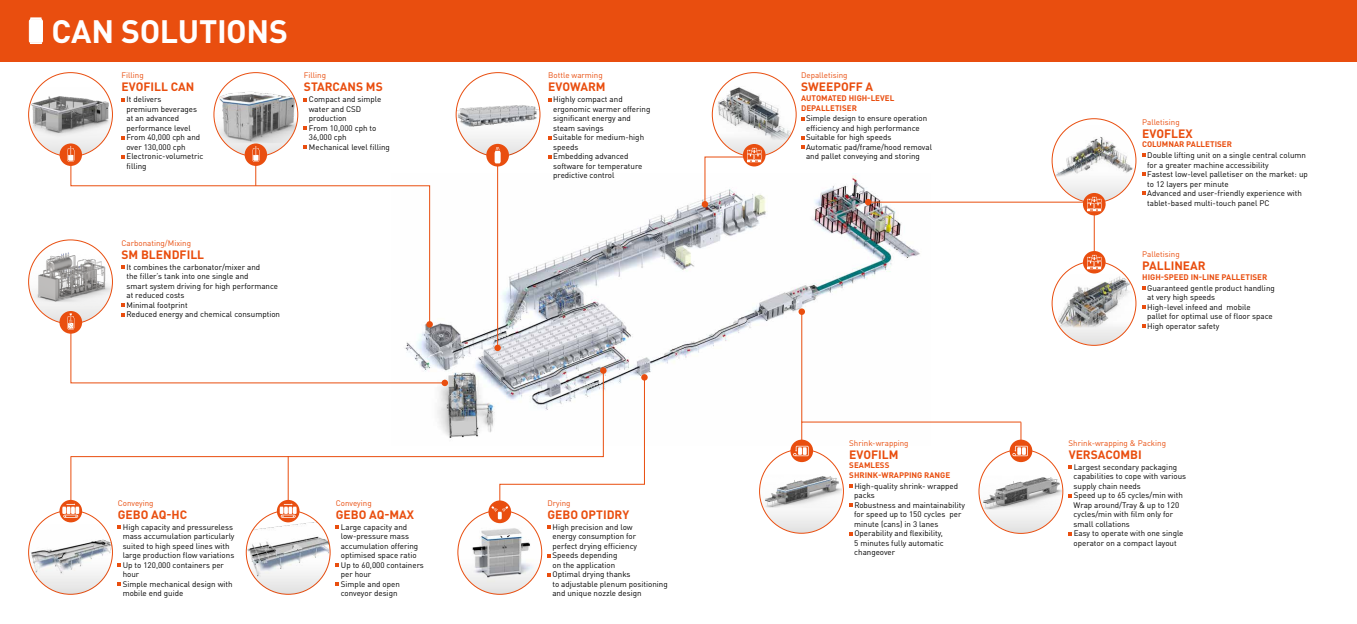
<style>
.page{position:relative;width:1357px;height:624px;background:#fff}
.page>*{position:absolute;margin:0;border:0;box-sizing:border-box;transform-origin:0 0}
.t1{font:700 32px "DINOT";letter-spacing:-.01em;color:#fff}
.t2{font:700 12px "DINOT";color:#e94e0f}
.t3{font:8px/9.5px "DINOT";color:#000}
.t4{font:8px "DINOT";color:#e94e0f}
.t5{font:700 8px/9.5px "DINOT";color:#e94e0f}
</style>
<div class="page">
<div style="left:0;top:0;width:1356px;height:62px;background:#e94e0f"></div>
<img style="left:430px;top:173px;width:500px;height:248px">
<svg style="left:979px;top:449px;width:84px;height:84px"></svg>
<svg style="left:759px;top:449px;width:84px;height:84px"></svg>
<img style="left:761px;top:474px;width:81px;height:34px">
<img style="left:29px;top:247px;width:41px;height:76px">
<hr style="left:868px;top:202px;width:219px;height:1px;background:#e94e0f">
<svg style="left:865px;top:199px;width:6px;height:6px"></svg>
<svg style="left:70px;top:160px;width:360px;height:153px"></svg>
<svg style="left:29px;top:72px;width:84px;height:84px"></svg>
<img style="left:29px;top:88px;width:83px;height:62px">
<div style="left:60px;top:143px;width:22px;height:23px;background:#e94e0f;border-radius:50%"></div>
<svg style="left:67px;top:146px;width:7px;height:16px"></svg>
<svg style="left:214px;top:72px;width:84px;height:84px"></svg>
<img style="left:215px;top:88px;width:81px;height:55px">
<div style="left:245px;top:143px;width:22px;height:23px;background:#e94e0f;border-radius:50%"></div>
<svg style="left:252px;top:146px;width:7px;height:40px"></svg>
<div style="left:59px;top:311px;width:23px;height:22px;background:#e94e0f;border-radius:50%"></div>
<svg style="left:70px;top:370px;width:531px;height:87px"></svg>
<div style="left:600px;top:367px;width:6px;height:7px;background:#e94e0f;border-radius:50%"></div>
<hr style="left:288px;top:456px;width:1px;height:54px;background:#e94e0f">
<hr style="left:71px;top:456px;width:1px;height:54px;background:#e94e0f">
<svg style="left:29px;top:510px;width:84px;height:84px"></svg>
<img style="left:30px;top:524px;width:82px;height:59px">
<img style="left:246px;top:519px;width:84px;height:69px">
<svg style="left:59px;top:500px;width:23px;height:22px"></svg>
<svg style="left:62px;top:503px;width:17px;height:14px"></svg>
<svg style="left:246px;top:510px;width:84px;height:84px"></svg>
<svg style="left:277px;top:500px;width:22px;height:22px"></svg>
<svg style="left:280px;top:503px;width:17px;height:14px"></svg>
<svg style="left:790px;top:439px;width:23px;height:23px"></svg>
<svg style="left:1052px;top:118px;width:84px;height:84px"></svg>
<img style="left:1053px;top:125px;width:82px;height:63px">
<svg style="left:1082px;top:193px;width:23px;height:22px"></svg>
<svg style="left:1087px;top:197px;width:14px;height:15px"></svg>
<img style="left:979px;top:475px;width:83px;height:35px">
<svg style="left:1009px;top:439px;width:23px;height:23px"></svg>
<svg style="left:793px;top:421px;width:234px;height:35px"></svg>
<div style="left:701px;top:201px;width:7px;height:6px;background:#e94e0f;border-radius:50%"></div>
<img style="left:712px;top:74px;width:84px;height:81px">
<svg style="left:743px;top:144px;width:22px;height:22px"></svg>
<svg style="left:704px;top:148px;width:57px;height:57px"></svg>
<hr style="left:801px;top:312px;width:1px;height:110px;background:#e94e0f">
<div style="left:798px;top:308px;width:7px;height:7px;background:#e94e0f;border-radius:50%"></div>
<hr style="left:497px;top:157px;width:1px;height:191px;background:#e94e0f">
<div style="left:494px;top:344px;width:7px;height:7px;background:#e94e0f;border-radius:50%"></div>
<svg style="left:458px;top:510px;width:83px;height:84px"></svg>
<img style="left:458px;top:521px;width:83px;height:63px">
<hr style="left:1093px;top:213px;width:1px;height:44px;background:#e94e0f">
<svg style="left:1052px;top:261px;width:84px;height:84px"></svg>
<img style="left:1053px;top:274px;width:82px;height:65px">
<svg style="left:1082px;top:251px;width:23px;height:22px"></svg>
<svg style="left:1087px;top:255px;width:14px;height:15px"></svg>
<svg style="left:456px;top:73px;width:84px;height:84px"></svg>
<img style="left:456px;top:83px;width:83px;height:59px">
<svg style="left:488px;top:500px;width:23px;height:23px"></svg>
<svg style="left:491px;top:374px;width:156px;height:145px"></svg>
<svg style="left:121px;top:98px;width:4px;height:3px"></svg>
<svg style="left:121px;top:136px;width:4px;height:3px"></svg>
<svg style="left:121px;top:155px;width:4px;height:3px"></svg>
<svg style="left:121px;top:265px;width:4px;height:4px"></svg>
<svg style="left:121px;top:303px;width:4px;height:4px"></svg>
<svg style="left:67px;top:313px;width:378px;height:70px"></svg>
<svg style="left:29px;top:17px;width:14px;height:27px"></svg>
<div style="left:486px;top:144px;width:23px;height:22px;background:#e94e0f;border-radius:50%"></div>
<svg style="left:494px;top:147px;width:6px;height:16px"></svg>
<h1 class="t1" style="left:51px;top:10px;width:238px">CAN SOLUTIONS</h1>
<p class="t4" style="left:121px;top:71px;width:24px">Filling</p>
<h2 class="t2" style="left:121px;top:79px;width:74px">EVOFILL CAN</h2>
<p class="t3" style="left:126px;top:95px;width:79px">It delivers<br>premium beverages at an advanced performance level<br>From 40,000 cph and over 130,000 cph<br>Electronic-volumetric filling</p>
<p class="t4" style="left:304px;top:71px;width:24px">Filling</p>
<h2 class="t2" style="left:304px;top:79px;width:80px">STARCANS MS</h2>
<p class="t3" style="left:309px;top:95px;width:83px">Compact and simple water and CSD production<br>From 10,000 cph to<br>36,000 cph<br>Mechanical level filling</p>
<p class="t4" style="left:121px;top:238px;width:71px">Carbonating/Mixing</p>
<h2 class="t2" style="left:121px;top:246px;width:84px">SM BLENDFILL</h2>
<p class="t3" style="left:126px;top:262px;width:155px">It combines the carbonator/mixer and<br>the filler’s tank into one single and<br>smart system driving for high performance at reduced costs<br>Minimal footprint<br>Reduced energy and chemical consumption</p>
<p class="t4" style="left:118px;top:498px;width:37px">Conveying</p>
<h2 class="t2" style="left:118px;top:507px;width:71px">GEBO AQ-HC</h2>
<p class="t3" style="left:123px;top:522px;width:113px">High capacity and pressureless mass accumulation particularly suited to high speed lines with large production flow variations<br>Up to 120,000 containers per hour<br>Simple mechanical design with mobile end guide</p>
<p class="t4" style="left:336px;top:498px;width:37px">Conveying</p>
<h2 class="t2" style="left:336px;top:507px;width:80px">GEBO AQ-MAX</h2>
<p class="t3" style="left:341px;top:522px;width:85px">Large capacity and low-pressure mass accumulation offering optimised space ratio<br>Up to 60,000 containers per hour<br>Simple and open conveyor design</p>
<p class="t4" style="left:548px;top:71px;width:56px">Bottle warming</p>
<h2 class="t2" style="left:548px;top:79px;width:59px">EVOWARM</h2>
<p class="t3" style="left:553px;top:95px;width:99px">Highly compact and ergonomic warmer offering significant energy and steam savings<br>Suitable for medium-high speeds<br>Embedding advanced software for temperature predictive control</p>
<p class="t4" style="left:547px;top:498px;width:25px">Drying</p>
<h2 class="t2" style="left:547px;top:507px;width:83px">GEBO OPTIDRY</h2>
<p class="t3" style="left:552px;top:522px;width:117px">High precision and low<br>energy consumption for<br>perfect drying efficiency<br>Speeds depending<br>on the application<br>Optimal drying thanks<br>to adjustable plenum positioning and unique nozzle design</p>
<p class="t4" style="left:801px;top:71px;width:48px">Depalletising</p>
<h2 class="t2" style="left:801px;top:79px;width:74px">SWEEPOFF A</h2>
<p class="t5" style="left:801px;top:93px;width:95px">AUTOMATED HIGH-LEVEL<br>DEPALLETISER</p>
<p class="t3" style="left:806px;top:114px;width:127px">Simple design to ensure operation efficiency and high performance<br>Suitable for high speeds<br>Automatic pad/frame/hood removal and pallet conveying and storing</p>
<p class="t4" style="left:849px;top:438px;width:61px">Shrink-wrapping</p>
<h2 class="t2" style="left:849px;top:446px;width:51px">EVOFILM</h2>
<p class="t5" style="left:849px;top:460px;width:103px">SEAMLESS<br>SHRINK-WRAPPING RANGE</p>
<p class="t3" style="left:854px;top:481px;width:112px">High-quality shrink- wrapped packs<br>Robustness and maintainability for speed up to 150 cycles per minute (cans) in 3 lanes<br>Operability and flexibility,<br>5 minutes fully automatic changeover</p>
<p class="t4" style="left:1142px;top:117px;width:39px">Palletising</p>
<h2 class="t2" style="left:1142px;top:125px;width:52px">EVOFLEX</h2>
<p class="t5" style="left:1142px;top:139px;width:91px">COLUMNAR PALLETISER</p>
<p class="t3" style="left:1147px;top:150px;width:162px">Double lifting unit on a single central column for a greater machine accessibility<br>Fastest low-level palletiser on the market: up to 12 layers per minute<br>Advanced and user-friendly experience with tablet-based multi-touch panel PC</p>
<p class="t4" style="left:1142px;top:249px;width:39px">Palletising</p>
<h2 class="t2" style="left:1142px;top:258px;width:65px">PALLINEAR</h2>
<p class="t5" style="left:1142px;top:272px;width:127px">HIGH-SPEED IN-LINE PALLETISER</p>
<p class="t3" style="left:1147px;top:283px;width:129px">Guaranteed gentle product handling at very high speeds<br>High-level infeed and mobile<br>pallet for optimal use of floor space<br>High operator safety</p>
<p class="t4" style="left:1068px;top:438px;width:99px">Shrink-wrapping &amp; Packing</p>
<h2 class="t2" style="left:1068px;top:446px;width:75px">VERSACOMBI</h2>
<p class="t3" style="left:1073px;top:462px;width:114px">Largest secondary packaging capabilities to cope with various supply chain needs<br>Speed up to 65 cycles/min with<br>Wrap around/Tray &amp; up to 120 cycles/min with film only for small collations<br>Easy to operate with one single operator on a compact layout</p>
</div>
